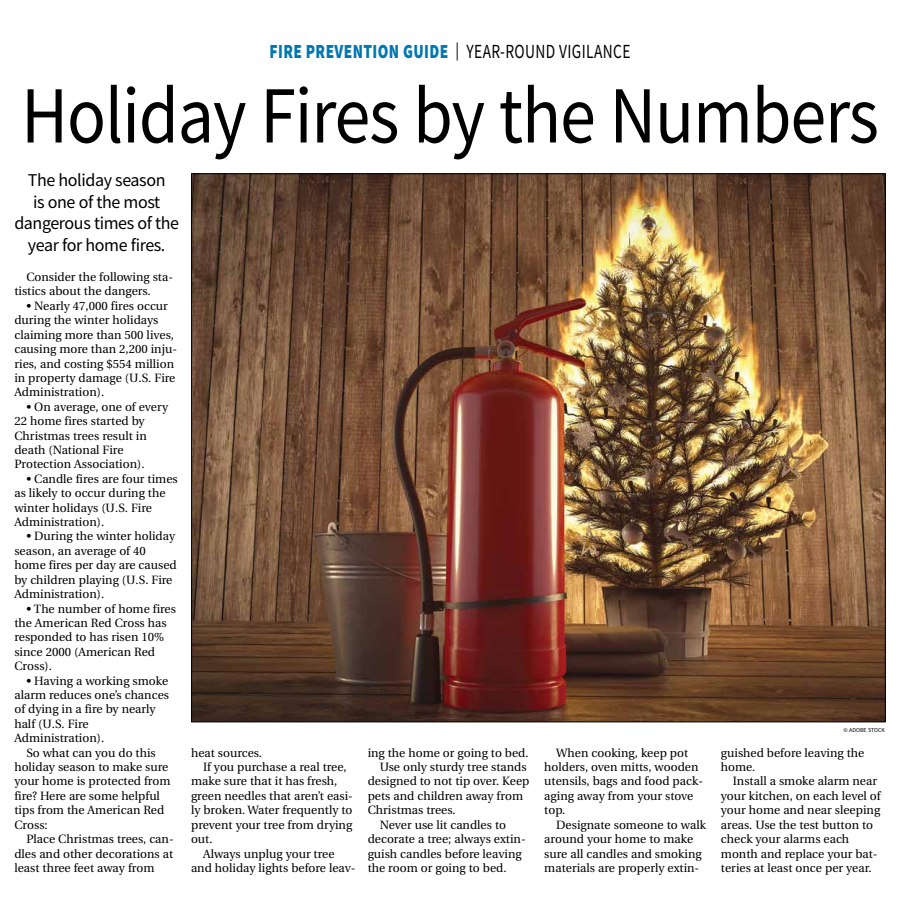
<style>
.page{position:relative;width:900px;height:908px;background:#fff}
.page>*{position:absolute;margin:0;border:0;box-sizing:border-box;transform-origin:0 0}
.t1{font:81px "Source Sans Pro";letter-spacing:-.015em;color:#000;scale:.89 1}
.t2{font:900 20px "Source Sans Pro";letter-spacing:.025em;color:#0077b1;scale:.77 1}
.t3{font:18px/21.6px "Source Sans Pro";letter-spacing:-.025em;color:#000;text-align:center}
.t4{font:12px/14.4px "Utopia";color:#000}
.t5{font:6px "Source Sans Pro";color:#000}
.s1{font-weight:400;font-size:18px;color:#000}
.s2{font-weight:400;color:#000}
</style>
<div class="page">
<img style="left:193px;top:175px;width:691px;height:545px">
<h2 class="t2" style="left:269px;top:38px;width:470px">FIRE PREVENTION GUIDE <span class="s1">|</span> <span class="s2">YEAR-ROUND VIGILANCE</span></h2>
<h1 class="t1" style="left:21px;top:64px;width:965px">Holiday Fires by the Numbers</h1>
<h3 class="t3" style="left:14px;top:169px;width:166px">The holiday season<br>is one of the most dangerous times of the year for home fires.</h3>
<p class="t4" style="left:14px;top:270px;width:160px;text-indent:12px">Consider the following sta&shy;tistics about the dangers.</p>
<p class="t4" style="left:14px;top:299px;width:164px;text-indent:12px">• Nearly 47,000 fires occur during the winter holidays claiming more than 500 lives, causing more than 2,200 inju&shy;ries, and costing $554 million in property damage (U.S. Fire<br>Administration).</p>
<p class="t4" style="left:14px;top:399px;width:155px;text-indent:12px">• On average, one of every<br>22 home fires started by<br>Christmas trees result in death (National Fire<br>Protection Association).</p>
<p class="t4" style="left:14px;top:471px;width:165px;text-indent:12px">• Candle fires are four times as likely to occur during the winter holidays (U.S. Fire<br>Administration).</p>
<p class="t4" style="left:14px;top:529px;width:164px;text-indent:12px">• During the winter holiday season, an average of 40 home fires per day are caused by children playing (U.S. Fire<br>Administration).</p>
<p class="t4" style="left:14px;top:601px;width:163px;text-indent:12px">• The number of home fires the American Red Cross has responded to has risen 10% since 2000 (American Red<br>Cross).</p>
<p class="t4" style="left:14px;top:673px;width:156px;text-indent:12px">• Having a working smoke alarm reduces one’s chances of dying in a fire by nearly half (U.S. Fire<br>Administration).</p>
<p class="t4" style="left:14px;top:745px;width:158px;text-indent:12px">So what can you do this holiday season to make sure your home is protected from fire? Here are some helpful tips from the American Red<br>Cross:</p>
<p class="t4" style="left:14px;top:831px;width:161px;text-align:justify;text-indent:12px">Place Christmas trees, can&shy;dles and other decorations at least three feet away from</p>
<p class="t4" style="left:191px;top:745px;width:73px">heat sources.</p>
<p class="t4" style="left:203px;top:759px;width:145px">If you purchase a real tree,</p>
<p class="t4" style="left:191px;top:774px;width:148px">make sure that it has fresh,</p>
<p class="t4" style="left:191px;top:788px;width:163px">green needles that aren’t easi-</p>
<p class="t4" style="left:191px;top:803px;width:163px">ly broken. Water frequently to</p>
<p class="t4" style="left:191px;top:817px;width:163px">prevent your tree from drying</p>
<p class="t4" style="left:191px;top:831px;width:23px">out.</p>
<p class="t4" style="left:203px;top:846px;width:133px">Always unplug your tree</p>
<p class="t4" style="left:191px;top:860px;width:166px">and holiday lights before leav-</p>
<p class="t4" style="left:368px;top:745px;width:163px">ing the home or going to bed.</p>
<p class="t4" style="left:380px;top:759px;width:149px">Use only sturdy tree stands</p>
<p class="t4" style="left:368px;top:774px;width:163px">designed to not tip over. Keep</p>
<p class="t4" style="left:368px;top:788px;width:157px">pets and children away from</p>
<p class="t4" style="left:368px;top:803px;width:89px">Christmas trees.</p>
<p class="t4" style="left:380px;top:817px;width:128px">Never use lit candles to</p>
<p class="t4" style="left:368px;top:831px;width:160px">decorate a tree; always extin-</p>
<p class="t4" style="left:368px;top:846px;width:156px">guish candles before leaving</p>
<p class="t4" style="left:368px;top:860px;width:140px">the room or going to bed.</p>
<p class="t4" style="left:544px;top:745px;width:160px;text-indent:12px">When cooking, keep pot holders, oven mitts, wooden utensils, bags and food pack&shy;aging away from your stove top.</p>
<p class="t4" style="left:544px;top:817px;width:163px;text-indent:12px">Designate someone to walk around your home to make sure all candles and smoking materials are properly extin-</p>
<p class="t5" style="left:844px;top:726px;width:43px">© ADOBE STOCK</p>
<p class="t4" style="left:721px;top:745px;width:145px">guished before leaving the home.</p>
<p class="t4" style="left:721px;top:774px;width:161px;text-indent:12px">Install a smoke alarm near your kitchen, on each level of your home and near sleeping areas. Use the test button to check your alarms each month and replace your bat&shy;teries at least once per year.</p>
</div>
